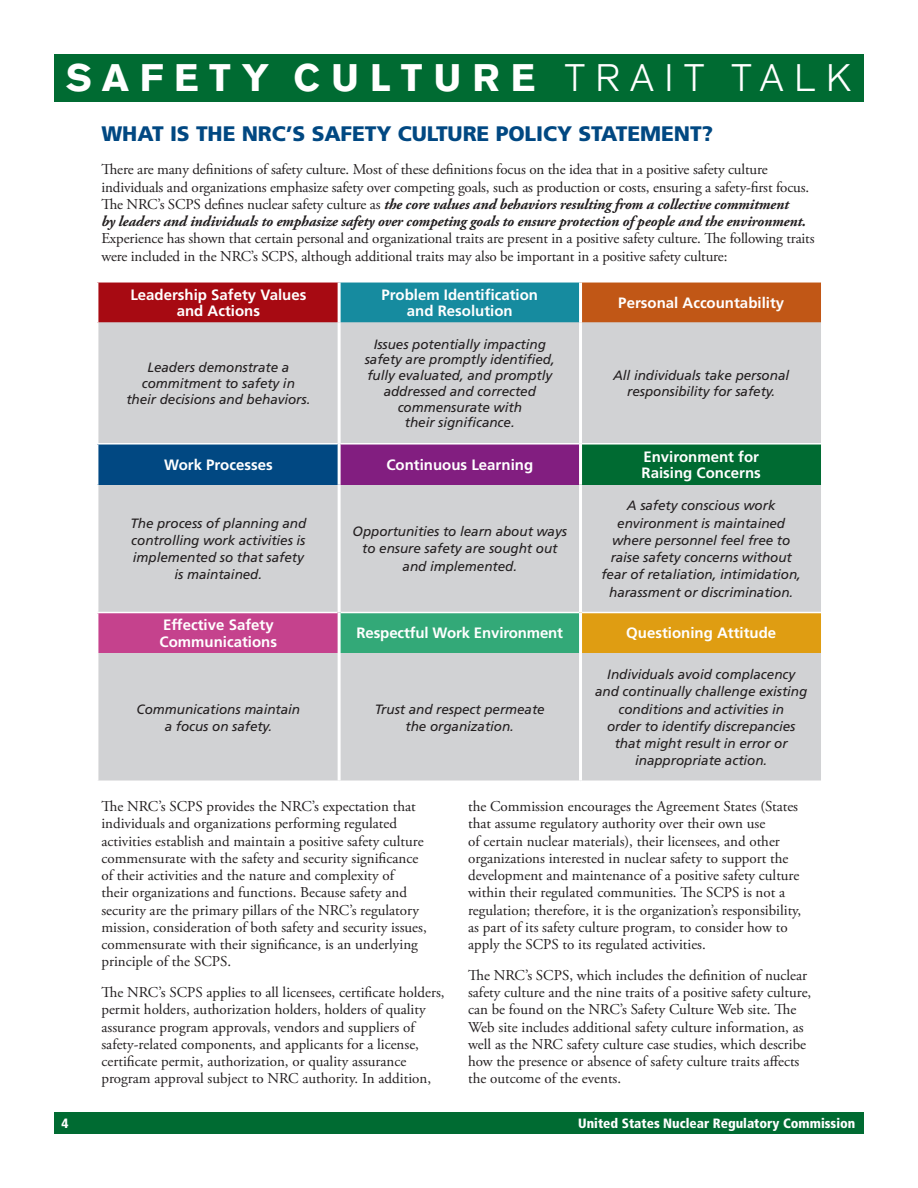
<style>
.page{position:relative;width:918px;height:1188px;background:#fff}
.page>*{position:absolute;margin:0;border:0;box-sizing:border-box;transform-origin:0 0}
.t1{font:900 37.8px "Akzidenz Grotesk";letter-spacing:.285em;color:#fff}
.head_2{font:900 21px "Frutiger LT Std";letter-spacing:-.005em;color:#014882}
.body_1{font:15px/17.2px "Adobe Garamond Pro";color:#231f20}
.t2{font:700 15px/15.8px "Frutiger LT Std";color:#fff}
.source{font:italic 13.5px/17.2px "Frutiger LT Std";letter-spacing:-.005em;color:#231f20;text-align:center}
.t3{font:900 condensed 13.5px "Frutiger LT Std";color:#fff}
.s1{font-weight:300}
.s2{font-weight:700;font-style:italic}
</style>
<div class="page">
<div style="left:54px;top:54px;width:810px;height:47px;background:#006b32"></div>
<div style="left:54px;top:1112px;width:810px;height:22px;background:#006b32"></div>
<div style="left:98px;top:282px;width:241px;height:40px;background:#a70a12"></div>
<div style="left:339px;top:282px;width:242px;height:40px;background:#168b9f"></div>
<div style="left:581px;top:282px;width:241px;height:40px;background:#c15716"></div>
<div style="left:98px;top:322px;width:722px;height:459px;background:#d1d2d4"></div>
<div style="left:98px;top:444px;width:241px;height:40px;background:#014882"></div>
<div style="left:339px;top:444px;width:242px;height:40px;background:#821e80"></div>
<div style="left:581px;top:444px;width:241px;height:40px;background:#006b32"></div>
<div style="left:98px;top:613px;width:241px;height:40px;background:#c5428d"></div>
<div style="left:339px;top:613px;width:242px;height:40px;background:#33a978"></div>
<div style="left:581px;top:613px;width:241px;height:40px;background:#df9d12"></div>
<hr style="left:97px;top:443px;width:241px;height:2px;background:#fff">
<hr style="left:341px;top:443px;width:238px;height:2px;background:#fff">
<hr style="left:582px;top:443px;width:241px;height:2px;background:#fff">
<hr style="left:97px;top:612px;width:241px;height:1px;background:#fff">
<hr style="left:341px;top:612px;width:238px;height:1px;background:#fff">
<hr style="left:582px;top:612px;width:241px;height:1px;background:#fff">
<hr style="left:338px;top:283px;width:3px;height:39px;background:#fff">
<hr style="left:579px;top:283px;width:3px;height:39px;background:#fff">
<hr style="left:338px;top:322px;width:3px;height:122px;background:#fff">
<hr style="left:579px;top:322px;width:3px;height:122px;background:#fff">
<hr style="left:338px;top:444px;width:3px;height:40px;background:#fff">
<hr style="left:579px;top:444px;width:3px;height:40px;background:#fff">
<hr style="left:338px;top:484px;width:3px;height:129px;background:#fff">
<hr style="left:579px;top:484px;width:3px;height:129px;background:#fff">
<hr style="left:338px;top:613px;width:3px;height:40px;background:#fff">
<hr style="left:579px;top:613px;width:3px;height:40px;background:#fff">
<hr style="left:338px;top:653px;width:3px;height:128px;background:#fff">
<hr style="left:579px;top:653px;width:3px;height:128px;background:#fff">
<p class="t1" style="left:66px;top:55px;width:786px">SAFETY CULTURE <span class="s1">TRAIT TALK</span></p>
<p class="head_2" style="left:101px;top:121px;width:613px">WHAT IS THE NRC’S SAFETY CULTURE POLICY STATEMENT?</p>
<p class="body_1" style="left:101px;top:162px;width:715px">There are many definitions of safety culture. Most of these definitions focus on the idea that in a positive safety culture individuals and organizations emphasize safety over competing goals, such as production or costs, ensuring a safety-first focus.<br>The NRC’s SCPS defines nuclear safety culture as <span class="s2">the core values and behaviors resulting from a collective commitment<br>by leaders and individuals to emphasize safety over competing goals to ensure protection of people and the environment.<br></span>Experience has shown that certain personal and organizational traits are present in a positive safety culture. The following traits were included in the NRC’s SCPS, although additional traits may also be important in a positive safety culture:</p>
<p class="t2" style="left:130px;top:287px;width:177px">Leadership Safety Values</p>
<p class="t2" style="left:177px;top:303px;width:85px">and Actions</p>
<p class="t2" style="left:382px;top:287px;width:158px;text-align:center">Problem Identification and Resolution</p>
<p class="t2" style="left:618px;top:295px;width:167px">Personal Accountability</p>
<p class="source" style="left:126px;top:360px;width:186px;line-height:15.8px">Leaders demonstrate a commitment to safety in their decisions and behaviors.</p>
<p class="source" style="left:365px;top:336px;width:192px;line-height:15.8px">Issues potentially impacting safety are promptly identified, fully evaluated, and promptly addressed and corrected commensurate with<br>their significance.</p>
<p class="source" style="left:613px;top:368px;width:177px;line-height:15.8px">All individuals take personal responsibility for safety.</p>
<p class="t2" style="left:164px;top:457px;width:110px">Work Processes</p>
<p class="t2" style="left:386px;top:457px;width:148px">Continuous Learning</p>
<p class="t2" style="left:642px;top:449px;width:121px">Environment for<br>Raising Concerns</p>
<p class="source" style="left:130px;top:514px;width:178px">The process of planning and controlling work activities is implemented so that safety is maintained.</p>
<p class="source" style="left:353px;top:523px;width:216px">Opportunities to learn about ways to ensure safety are sought out and implemented.</p>
<p class="source" style="left:601px;top:497px;width:201px">A safety conscious work environment is maintained where personnel feel free to raise safety concerns without fear of retaliation, intimidation, harassment or discrimination.</p>
<p class="t2" style="left:160px;top:617px;width:119px;line-height:16.5px">Effective Safety<br>Communications</p>
<p class="t2" style="left:357px;top:625px;width:208px">Respectful Work Environment</p>
<p class="t2" style="left:626px;top:625px;width:152px">Questioning Attitude</p>
<p class="source" style="left:137px;top:700px;width:165px">Communications maintain a focus on safety.</p>
<p class="source" style="left:375px;top:700px;width:171px">Trust and respect permeate the organization.</p>
<p class="source" style="left:595px;top:666px;width:214px">Individuals avoid complacency and continually challenge existing conditions and activities in<br>order to identify discrepancies that might result in error or inappropriate action.</p>
<p class="body_1" style="left:101px;top:798px;width:327px">The NRC’s SCPS provides the NRC’s expectation that individuals and organizations performing regulated activities establish and maintain a positive safety culture commensurate with the safety and security significance of their activities and the nature and complexity of<br>their organizations and functions. Because safety and security are the primary pillars of the NRC’s regulatory mission, consideration of both safety and security issues, commensurate with their significance, is an underlying principle of the SCPS.</p>
<p class="body_1" style="left:101px;top:984px;width:345px">The NRC’s SCPS applies to all licensees, certificate holders, permit holders, authorization holders, holders of quality assurance program approvals, vendors and suppliers of safety-related components, and applicants for a license, certificate permit, authorization, or quality assurance program approval subject to NRC authority. In addition,</p>
<p class="body_1" style="left:468px;top:798px;width:335px">the Commission encourages the Agreement States (States that assume regulatory authority over their own use<br>of certain nuclear materials), their licensees, and other organizations interested in nuclear safety to support the development and maintenance of a positive safety culture within their regulated communities. The SCPS is not a regulation; therefore, it is the organization’s responsibility, as part of its safety culture program, to consider how to apply the SCPS to its regulated activities.</p>
<p class="body_1" style="left:468px;top:967px;width:345px">The NRC’s SCPS, which includes the definition of nuclear safety culture and the nine traits of a positive safety culture, can be found on the NRC’s Safety Culture Web site. The Web site includes additional safety culture information, as well as the NRC safety culture case studies, which describe how the presence or absence of safety culture traits affects the outcome of the events.</p>
<p class="t3" style="left:62px;top:1115px;width:9px">4</p>
<p class="t3" style="left:578px;top:1115px;width:279px">United States Nuclear Regulatory Commission</p>
</div>
